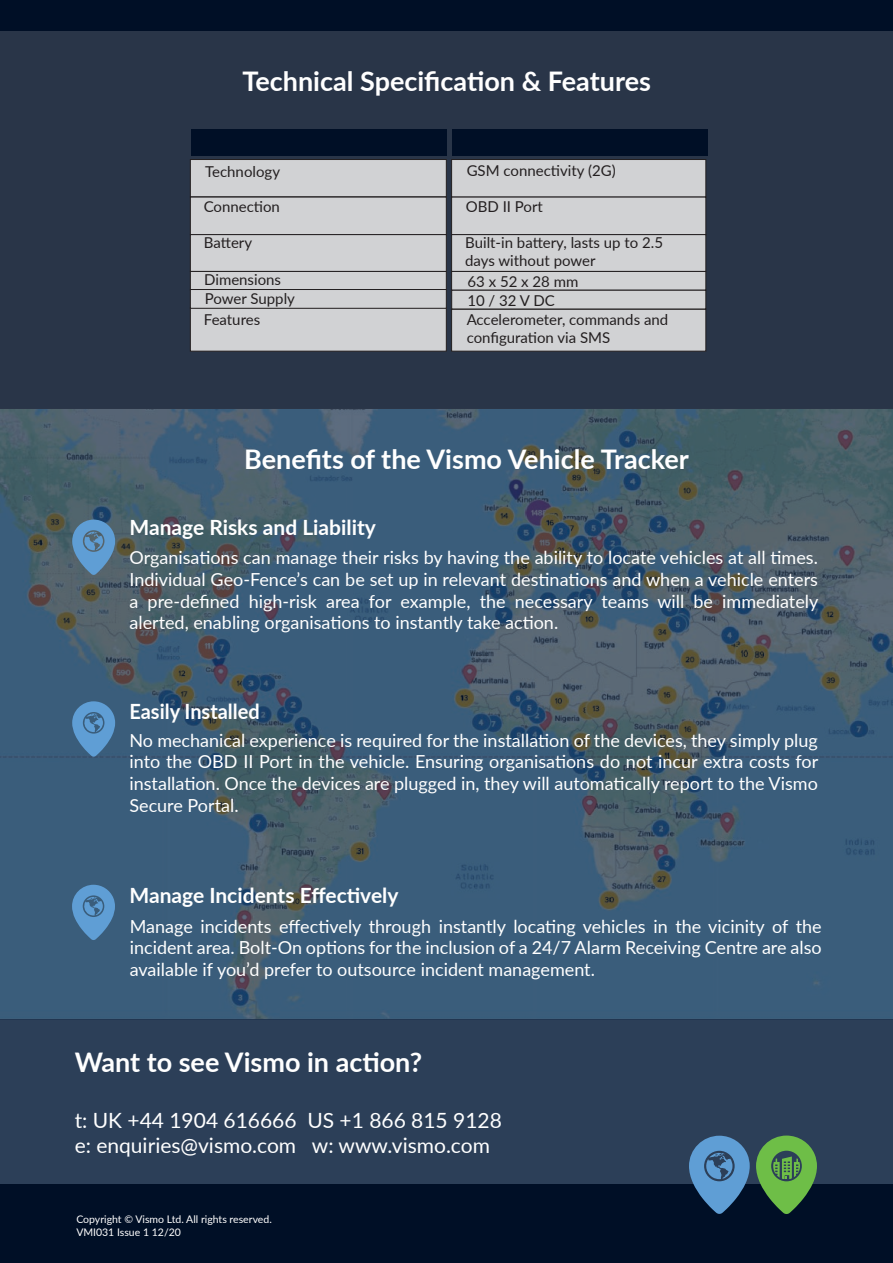
<style>
.page{position:relative;width:893px;height:1263px;background:#fff}
.page>*{position:absolute;margin:0;border:0;box-sizing:border-box;transform-origin:0 0}
.t1{font:700 27px "Lato";color:#fff}
.t2{font:21px/25.2px "Lato";color:#fff}
.t3{font:700 21px "Lato";color:#fff}
.t4{font:700 21px "Lato";color:#fff;scale:.95 1}
.t5{font:18px/21.6px "Lato";color:#fff;text-align:justify}
.t6{font:15px/18px "Lato";color:#231f20}
.t7{font:10.5px/12.6px "Lato";color:#fff}
</style>
<div class="page">
<div style="left:0;top:31px;width:893px;height:378px;background:#293548"></div>
<div style="left:0;top:0;width:893px;height:31px;background:#000f26"></div>
<div style="left:0;top:1019px;width:893px;height:165px;background:#2c3f58"></div>
<div style="left:0;top:1184px;width:893px;height:79px;background:#000f26"></div>
<div style="left:190px;top:159px;width:257px;height:38px;background:#d1d2d4;border:1px solid #231f20"></div>
<div style="left:191px;top:129px;width:256px;height:26px;background:#000f26"></div>
<div style="left:190px;top:197px;width:257px;height:38px;background:#d1d2d4"></div>
<div style="left:190px;top:234px;width:257px;height:38px;background:#d1d2d4;border:1px solid #231f20"></div>
<div style="left:190px;top:271px;width:257px;height:20px;background:#d1d2d4;border:1px solid #231f20"></div>
<div style="left:190px;top:307px;width:257px;height:44px;background:#d1d2d4"></div>
<div style="left:451px;top:159px;width:255px;height:38px;background:#d1d2d4;border:1px solid #231f20"></div>
<div style="left:451px;top:197px;width:255px;height:38px;background:#d1d2d4"></div>
<div style="left:451px;top:234px;width:255px;height:38px;background:#d1d2d4;border:1px solid #231f20"></div>
<div style="left:451px;top:271px;width:255px;height:20px;background:#d1d2d4;border:1px solid #231f20"></div>
<div style="left:451px;top:309px;width:255px;height:42px;background:#d1d2d4;border:1px solid #231f20"></div>
<svg style="left:756px;top:1135px;width:61px;height:79px"></svg>
<svg style="left:689px;top:1136px;width:61px;height:78px"></svg>
<svg style="left:0;top:409px;width:893px;height:610px;background:#405c73"></svg>
<svg style="left:72px;top:520px;width:43px;height:55px;background:#5a88ae"></svg>
<svg style="left:72px;top:701px;width:43px;height:56px;background:#5185b3"></svg>
<svg style="left:72px;top:885px;width:43px;height:55px;background:#5186b4"></svg>
<div style="left:190px;top:289px;width:257px;height:20px;background:#d1d2d4;border:1px solid #231f20"></div>
<div style="left:451px;top:290px;width:255px;height:19px;background:#d1d2d4;border:1px solid #231f20"></div>
<div style="left:452px;top:129px;width:256px;height:26px;background:#000f26"></div>
<h1 class="t1" style="left:242px;top:61px;width:410px">Technical Specification &amp; Features</h1>
<p class="t6" style="left:205px;top:162px;width:76px">Technology</p>
<p class="t6" style="left:467px;top:161px;width:151px">GSM connectivity (2G)</p>
<p class="t6" style="left:204px;top:197px;width:78px">Connection</p>
<p class="t6" style="left:466px;top:197px;width:79px">OBD II Port</p>
<p class="t6" style="left:204px;top:233px;width:50px">Battery</p>
<p class="t6" style="left:465px;top:233px;width:199px">Built-in battery, lasts up to 2.5 days without power</p>
<p class="t6" style="left:467px;top:291px;width:89px">10 / 32 V DC</p>
<p class="t6" style="left:204px;top:270px;width:78px">Dimensions</p>
<p class="t6" style="left:467px;top:272px;width:112px">63 x 52 x 28 mm</p>
<p class="t6" style="left:204px;top:287px;width:93px;line-height:21px">Power Supply<br>Features</p>
<p class="t6" style="left:467px;top:310px;width:203px">Accelerometer, commands and configuration via SMS</p>
<h1 class="t1" style="left:244px;top:440px;width:446px">Benefits of the Vismo Vehicle Tracker</h1>
<p class="t3" style="left:129px;top:511px;width:248px">Manage Risks and Liability</p>
<p class="t5" style="left:129px;top:546px;width:690px">Organisations can manage their risks by having the ability to locate vehicles at all times.<br>Individual Geo-Fence’s can be set up in relevant destinations and when a vehicle enters a pre-defined high-risk area for example, the necessary teams will be immediately alerted, enabling organisations to instantly take action.</p>
<p class="t4" style="left:129px;top:696px;width:139px">Easily Installed</p>
<p class="t5" style="left:129px;top:729px;width:690px">No mechanical experience is required for the installation of the devices, they simply plug into the OBD II Port in the vehicle. Ensuring organisations do not incur extra costs for installation. Once the devices are plugged in, they will automatically report to the Vismo Secure Portal.</p>
<p class="t5" style="left:129px;top:788px;width:150px">...................................</p>
<p class="t3" style="left:129px;top:880px;width:271px">Manage Incidents Effectively</p>
<p class="t5" style="left:130px;top:914px;width:693px">Manage incidents effectively through instantly locating vehicles in the vicinity of the incident area. Bolt-On options for the inclusion of a 24/7 Alarm Receiving Centre are also available if you’d prefer to outsource incident management.</p>
<h1 class="t1" style="left:75px;top:1042px;width:349px">Want to see Vismo in action?</h1>
<p class="t2" style="left:75px;top:1107px;width:429px">t: UK +44 1904 616666 US +1 866 815 9128 e: enquiries@vismo.com w: www.vismo.com</p>
<p class="t7" style="left:76px;top:1213px;width:197px">Copyright © Vismo Ltd. All rights reserved.<br>VMI031 Issue 1 12/20</p>
</div>
